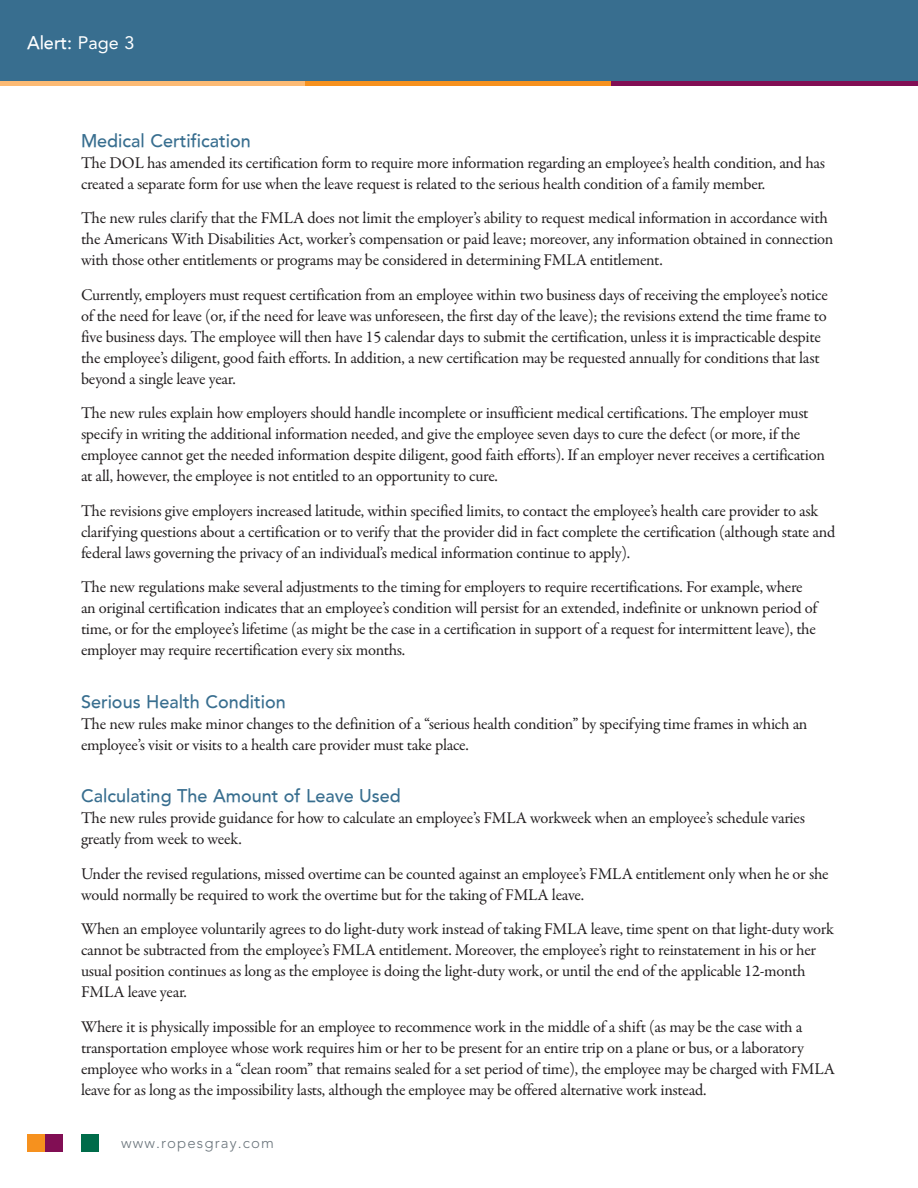
<style>
.page{position:relative;width:918px;height:1188px;background:#fff}
.page>*{position:absolute;margin:0;border:0;box-sizing:border-box;transform-origin:0 0}
.Subhead{font:500 18px "Avenir";color:#386e8f}
.Practice_Group_Name{font:500 18px "Avenir";color:#fff}
.Body{font:16.5px/21px "Garamond Premr Pro";letter-spacing:-.02em;color:#231f20}
.t1{font:300 15px "Avenir";letter-spacing:.075em;color:#6a747b}
.s1{font-weight:400}
</style>
<div class="page">
<div style="left:27px;top:1134px;width:18px;height:18px;background:#f6911e"></div>
<div style="left:45px;top:1134px;width:18px;height:18px;background:#810e54"></div>
<div style="left:81px;top:1134px;width:18px;height:18px;background:#006c4a"></div>
<div style="left:0;top:0;width:918px;height:81px;background:#386e8f"></div>
<hr style="left:0;top:81px;width:306px;height:4px;background:#fcba74">
<hr style="left:306px;top:81px;width:305px;height:4px;background:#f6911e">
<hr style="left:611px;top:81px;width:307px;height:4px;background:#810e54">
<p class="Practice_Group_Name" style="left:27px;top:32px;width:109px">Alert: <span class="s1">Page 3</span></p>
<p class="Subhead" style="left:81px;top:130px;width:171px">Medical Certification</p>
<p class="Body" style="left:81px;top:152px;width:746px">The DOL has amended its certification form to require more information regarding an employee’s health condition, and has created a separate form for use when the leave request is related to the serious health condition of a family member.</p>
<p class="Body" style="left:81px;top:208px;width:754px">The new rules clarify that the FMLA does not limit the employer’s ability to request medical information in accordance with the Americans With Disabilities Act, worker’s compensation or paid leave; moreover, any information obtained in connection with those other entitlements or programs may be considered in determining FMLA entitlement.</p>
<p class="Body" style="left:81px;top:284px;width:748px">Currently, employers must request certification from an employee within two business days of receiving the employee’s notice of the need for leave (or, if the need for leave was unforeseen, the first day of the leave); the revisions extend the time frame to five business days. The employee will then have 15 calendar days to submit the certification, unless it is impracticable despite the employee’s diligent, good faith efforts. In addition, a new certification may be requested annually for conditions that last beyond a single leave year.</p>
<p class="Body" style="left:81px;top:403px;width:745px">The new rules explain how employers should handle incomplete or insufficient medical certifications. The employer must specify in writing the additional information needed, and give the employee seven days to cure the defect (or more, if the employee cannot get the needed information despite diligent, good faith efforts). If an employer never receives a certification at all, however, the employee is not entitled to an opportunity to cure.</p>
<p class="Body" style="left:81px;top:500px;width:756px">The revisions give employers increased latitude, within specified limits, to contact the employee’s health care provider to ask clarifying questions about a certification or to verify that the provider did in fact complete the certification (although state and federal laws governing the privacy of an individual’s medical information continue to apply).</p>
<p class="Body" style="left:81px;top:577px;width:738px">The new regulations make several adjustments to the timing for employers to require recertifications. For example, where an original certification indicates that an employee’s condition will persist for an extended, indefinite or unknown period of time, or for the employee’s lifetime (as might be the case in a certification in support of a request for intermittent leave), the employer may require recertification every six months.</p>
<p class="Subhead" style="left:81px;top:691px;width:206px">Serious Health Condition</p>
<p class="Body" style="left:81px;top:713px;width:728px">The new rules make minor changes to the definition of a “serious health condition” by specifying time frames in which an employee’s visit or visits to a health care provider must take place.</p>
<p class="Subhead" style="left:81px;top:785px;width:321px">Calculating The Amount of Leave Used</p>
<p class="Body" style="left:81px;top:808px;width:726px">The new rules provide guidance for how to calculate an employee’s FMLA workweek when an employee’s schedule varies greatly from week to week.</p>
<p class="Body" style="left:81px;top:863px;width:749px">Under the revised regulations, missed overtime can be counted against an employee’s FMLA entitlement only when he or she would normally be required to work the overtime but for the taking of FMLA leave.</p>
<p class="Body" style="left:81px;top:919px;width:754px">When an employee voluntarily agrees to do light-duty work instead of taking FMLA leave, time spent on that light-duty work cannot be subtracted from the employee’s FMLA entitlement. Moreover, the employee’s right to reinstatement in his or her usual position continues as long as the employee is doing the light-duty work, or until the end of the applicable 12-month FMLA leave year.</p>
<p class="Body" style="left:81px;top:1016px;width:756px">Where it is physically impossible for an employee to recommence work in the middle of a shift (as may be the case with a transportation employee whose work requires him or her to be present for an entire trip on a plane or bus, or a laboratory employee who works in a “clean room” that remains sealed for a set period of time), the employee may be charged with FMLA leave for as long as the impossibility lasts, although the employee may be offered alternative work instead.</p>
<p class="t1" style="left:121px;top:1134px;width:155px">www.ropesgray.com</p>
</div>
